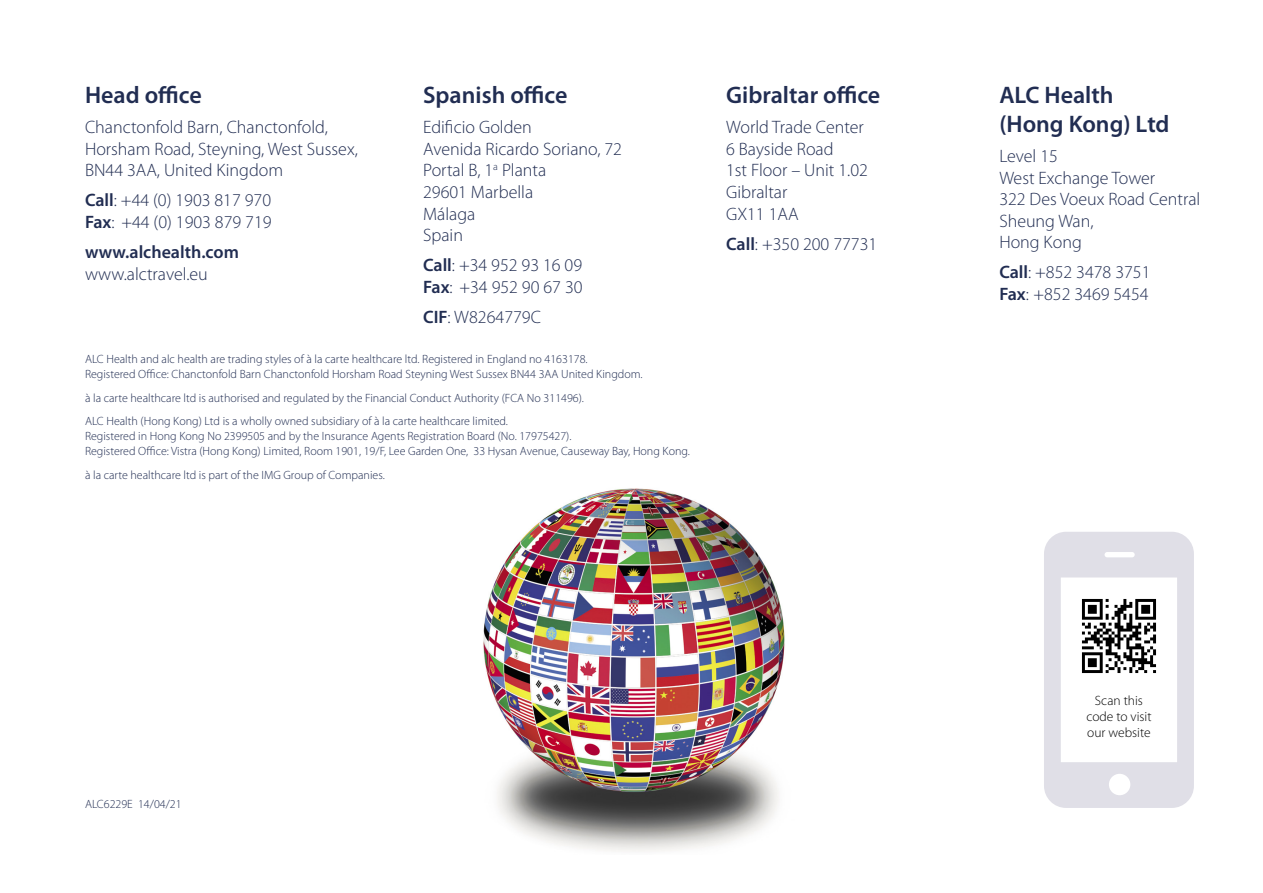
<style>
.page{position:relative;width:1263px;height:893px;background:#fff}
.page>*{position:absolute;margin:0;border:0;box-sizing:border-box;transform-origin:0 0}
.Body_subhead{font:600 24px/28.8px "Myriad Pro";color:#212d52}
.Covered_body{font:300 18px/21.6px "Myriad Pro";color:#212d52}
.Covered_body-2{font:600 18px/21.6px "Myriad Pro";color:#212d52}
.QR_code{font:300 13.5px/16.2px "Myriad Pro";color:#000;text-align:center}
.Covered_body-3{font:300 12px/15px "Myriad Pro";color:#212d52}
.s1{font-weight:600}
.s2{font-weight:300}
</style>
<div class="page">
<svg style="left:1044px;top:532px;width:150px;height:276px"></svg>
<img style="left:483px;top:488px;width:302px;height:364px">
<p class="Body_subhead" style="left:85px;top:80px;width:118px">Head office</p>
<p class="Covered_body" style="left:85px;top:117px;width:274px">Chanctonfold Barn, Chanctonfold,<br>Horsham Road, Steyning, West Sussex,<br>BN44 3AA, United Kingdom</p>
<p class="Covered_body" style="left:85px;top:190px;width:188px"><span class="s1">Call</span>: +44 (0) 1903 817 970<br><span class="s1">Fax</span>: +44 (0) 1903 879 719</p>
<p class="Covered_body-2" style="left:85px;top:241px;width:155px">www.alchealth.com <span class="s2">www.alctravel.eu</span></p>
<p class="Body_subhead" style="left:423px;top:80px;width:146px">Spanish office</p>
<p class="Covered_body" style="left:423px;top:117px;width:200px">Edificio Golden<br>Avenida Ricardo Soriano, 72<br>Portal B, 1<sup>a</sup> Planta<br>29601 Marbella<br>Málaga<br>Spain</p>
<p class="Covered_body" style="left:423px;top:255px;width:161px"><span class="s1">Call</span>: +34 952 93 16 09<br><span class="s1">Fax</span>: +34 952 90 67 30</p>
<p class="Covered_body" style="left:423px;top:306px;width:119px"><span class="s1">CIF</span>: W8264779C</p>
<p class="Covered_body-3" style="left:85px;top:352px;width:559px">ALC Health and alc health are trading styles of à la carte healthcare ltd. Registered in England no 4163178.<br>Registered Office: Chanctonfold Barn Chanctonfold Horsham Road Steyning West Sussex BN44 3AA United Kingdom.</p>
<p class="Covered_body-3" style="left:85px;top:390px;width:500px">à la carte healthcare ltd is authorised and regulated by the Financial Conduct Authority (FCA No 311496).</p>
<p class="Covered_body-3" style="left:85px;top:414px;width:606px">ALC Health (Hong Kong) Ltd is a wholly owned subsidiary of à la carte healthcare limited.<br>Registered in Hong Kong No 2399505 and by the Insurance Agents Registration Board (No. 17975427).<br>Registered Office: Vistra (Hong Kong) Limited, Room 1901, 19/F, Lee Garden One, 33 Hysan Avenue, Causeway Bay, Hong Kong.</p>
<p class="Covered_body-3" style="left:85px;top:467px;width:301px">à la carte healthcare ltd is part of the IMG Group of Companies.</p>
<p class="Body_subhead" style="left:726px;top:80px;width:156px">Gibraltar office</p>
<p class="Covered_body" style="left:726px;top:117px;width:143px">World Trade Center<br>6 Bayside Road<br>1st Floor – Unit 1.02<br>Gibraltar<br>GX11 1AA</p>
<p class="Covered_body" style="left:726px;top:233px;width:153px"><span class="s1">Call</span>: +350 200 77731</p>
<p class="Covered_body-3" style="left:85px;top:797px;width:98px">ALC6229E 14/04/21</p>
<p class="Body_subhead" style="left:999px;top:80px;width:172px">ALC Health (Hong Kong) Ltd</p>
<p class="Covered_body" style="left:999px;top:145px;width:203px">Level 15<br>West Exchange Tower<br>322 Des Voeux Road Central<br>Sheung Wan,<br>Hong Kong</p>
<p class="Covered_body" style="left:999px;top:262px;width:153px"><span class="s1">Call</span>: +852 3478 3751<br><span class="s1">Fax</span>: +852 3469 5454</p>
<p class="QR_code" style="left:1086px;top:693px;width:67px">Scan this code to visit our website</p>
</div>
